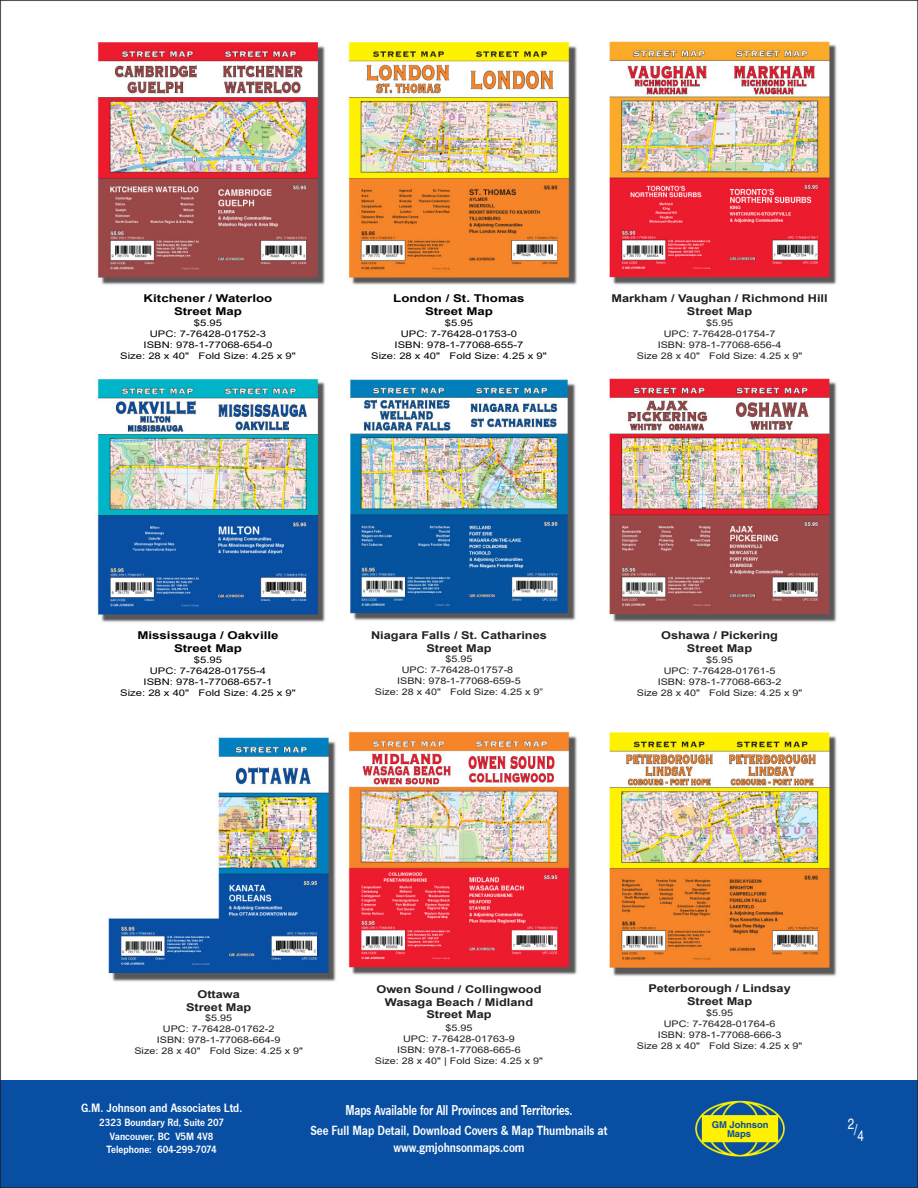
<style>
.page{position:relative;width:918px;height:1188px;background:#fff}
.page>*{position:absolute;margin:0;border:0;box-sizing:border-box;transform-origin:0 0}
.t1{font:condensed 15px "Helvetica";color:#fff;scale:.95 1}
.t2{font:600 14.85px "News Got T";color:#fff;scale:.81 1}
.t3{font:600 13.8px/16.5px "News Got T";color:#fff;text-align:center;scale:.9 1}
.t4{font:600 12.6px "News Got T";color:#fff}
.t5{font:600 10.95px/13.4px "News Got T";color:#fff;text-align:center}
.t6{font:700 10.8px/12.9px "Arial";color:#231f20;text-align:center;scale:1.19 1}
.t7{font:700 10.8px/12.9px "Arial";color:#000;text-align:center;scale:1.24 1}
.t8{font:700 9.45px/9px "Helvetica";color:#094fa3;text-align:center}
.t9{font:9.15px/10.9px "Arial";color:#231f20;text-align:center;scale:1.19 1}
.t10{font:9.15px/10.9px "Arial";color:#000;text-align:center;scale:1.24 1}
</style>
<div class="page">
<img style="left:0;top:0;width:918px;height:1188px">
<p class="t7" style="left:144px;top:292px;width:105px">Kitchener / Waterloo<br>Street Map</p>
<p class="t10" style="left:120px;top:317px;width:143px">$5.95<br>UPC: 7-76428-01752-3<br>ISBN: 978-1-77068-654-0<br>Size: 28 x 40" Fold Size: 4.25 x 9"</p>
<p class="t7" style="left:393px;top:292px;width:107px">London / St. Thomas<br>Street Map</p>
<p class="t10" style="left:371px;top:317px;width:143px">$5.95<br>UPC: 7-76428-01753-0<br>ISBN: 978-1-77068-655-7<br>Size: 28 x 40" Fold Size: 4.25 x 9"</p>
<p class="t6" style="left:612px;top:292px;width:183px">Markham / Vaughan / Richmond Hill<br>Street Map</p>
<p class="t9" style="left:637px;top:318px;width:141px">$5.95<br>UPC: 7-76428-01754-7<br>ISBN: 978-1-77068-656-4<br>Size 28 x 40" Fold Size: 4.25 x 9"</p>
<p class="t7" style="left:137px;top:629px;width:115px">Mississauga / Oakville<br>Street Map</p>
<p class="t10" style="left:120px;top:654px;width:143px">$5.95<br>UPC: 7-76428-01755-4<br>ISBN: 978-1-77068-657-1<br>Size: 28 x 40" Fold Size: 4.25 x 9"</p>
<p class="t6" style="left:371px;top:628px;width:149px">Niagara Falls / St. Catharines<br>Street Map</p>
<p class="t9" style="left:375px;top:654px;width:143px">$5.95<br>UPC: 7-76428-01757-8<br>ISBN: 978-1-77068-659-5<br>Size: 28 x 40" Fold Size: 4.25 x 9”</p>
<p class="t6" style="left:661px;top:629px;width:100px">Oshawa / Pickering<br>Street Map</p>
<p class="t9" style="left:637px;top:655px;width:141px">$5.95<br>UPC: 7-76428-01761-5<br>ISBN: 978-1-77068-663-2<br>Size 28 x 40" Fold Size: 4.25 x 9"</p>
<p class="t6" style="left:186px;top:987px;width:56px">Ottawa<br>Street Map</p>
<p class="t9" style="left:134px;top:1013px;width:143px">$5.95<br>UPC: 7-76428-01762-2<br>ISBN: 978-1-77068-664-9<br>Size: 28 x 40" Fold Size: 4.25 x 9"</p>
<p class="t6" style="left:376px;top:983px;width:140px">Owen Sound / Collingwood<br>Wasaga Beach / Midland<br>Street Map</p>
<p class="t9" style="left:375px;top:1023px;width:143px">$5.95<br>UPC: 7-76428-01763-9<br>ISBN: 978-1-77068-665-6<br>Size: 28 x 40" | Fold Size: 4.25 x 9"</p>
<p class="t6" style="left:648px;top:982px;width:121px">Peterborough / Lindsay<br>Street Map</p>
<p class="t9" style="left:637px;top:1007px;width:141px">$5.95<br>UPC: 7-76428-01764-6<br>ISBN: 978-1-77068-666-3<br>Size 28 x 40" Fold Size: 4.25 x 9"</p>
<h3 class="t4" style="left:81px;top:1101px;width:163px">G.M. Johnson and Associates Ltd.</h3>
<h2 class="t2" style="left:345px;top:1101px;width:282px">Maps Available for All Provinces and Territories.</h2>
<p class="t5" style="left:99px;top:1116px;width:126px">2323 Boundary Rd, Suite 207<br>Vancouver, BC V5M 4V8<br>Telephone: 604-299-7074</p>
<p class="t8" style="left:712px;top:1120px;width:59px">GM Johnson<br>Maps</p>
<h3 class="t3" style="left:310px;top:1123px;width:331px">See Full Map Detail, Download Covers &amp; Map Thumbnails at www.gmjohnsonmaps.com</h3>
<h1 class="t1" style="left:848px;top:1121px;width:19px">2/4</h1>
</div>
